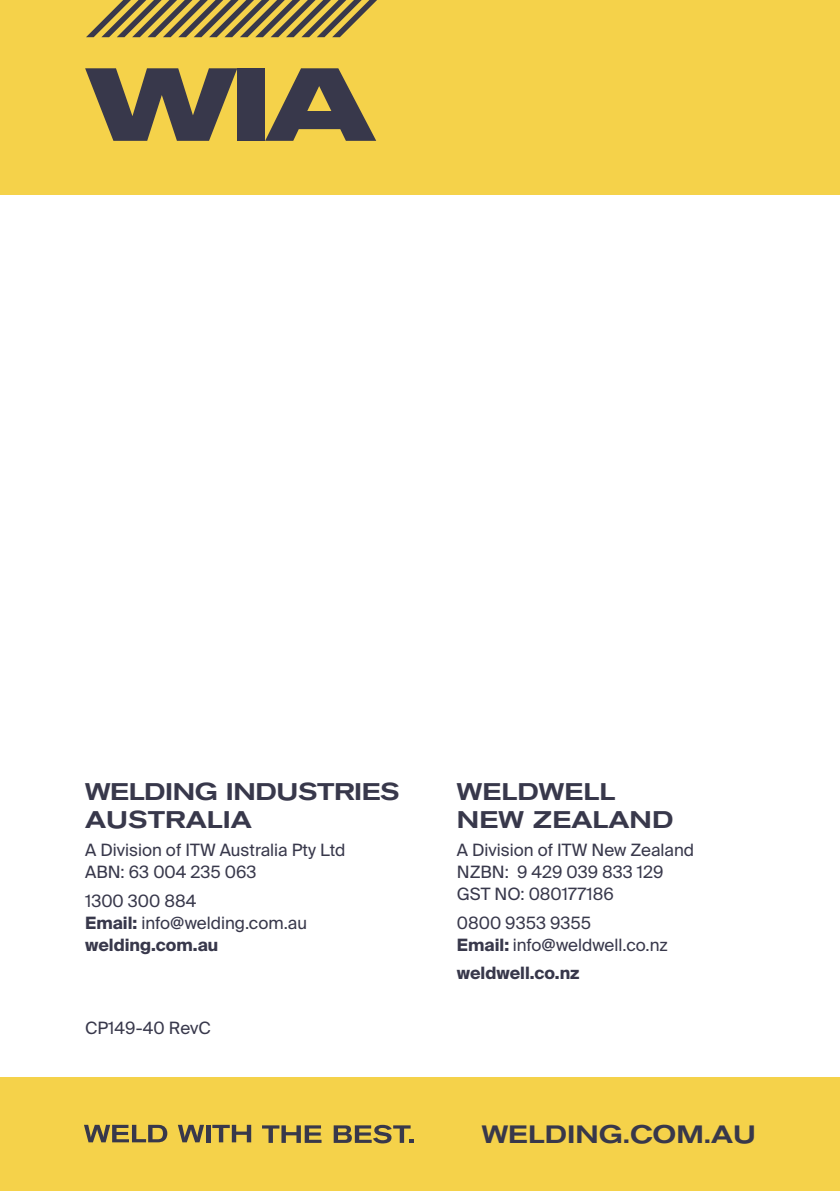
<style>
.page{position:relative;width:840px;height:1191px;background:#fff}
.page>*{position:absolute;margin:0;border:0;box-sizing:border-box;transform-origin:0 0}
.t1{font:500 expanded 25px "Akzidenz Grotesk BE";color:#38384b}
.t2{font:500 expanded 24px/28px "Akzidenz Grotesk BE";letter-spacing:-.02em;color:#38384b}
.t3{font:500 expanded 24px/28px "Akzidenz Grotesk BE";color:#38384b}
.t4{font:17px/22px "Suisse Intl";color:#38384b}
.t5{font:700 17px "Suisse Intl";color:#38384b}
.s1{font-weight:700}
</style>
<div class="page">
<div style="left:0;top:0;width:839px;height:195px;background:#f5d24a"></div>
<div style="left:0;top:1077px;width:839px;height:114px;background:#f5d24a"></div>
<svg style="left:85px;top:68px;width:152px;height:73px"></svg>
<div style="left:237px;top:68px;width:28px;height:73px;background:#38384b"></div>
<svg style="left:265px;top:68px;width:111px;height:73px"></svg>
<svg style="left:84px;top:1124px;width:83px;height:18px"></svg>
<svg style="left:178px;top:1124px;width:26px;height:18px"></svg>
<hr style="left:206px;top:1124px;width:4px;height:18px;background:#38384b">
<svg style="left:212px;top:1124px;width:39px;height:18px"></svg>
<svg style="left:262px;top:1125px;width:59px;height:17px"></svg>
<svg style="left:333px;top:1124px;width:80px;height:19px"></svg>
<svg style="left:86px;top:0;width:291px;height:37px"></svg>
<h2 class="t2" style="left:85px;top:777px;width:316px">WELDING INDUSTRIES<br>AUSTRALIA</h2>
<p class="t4" style="left:85px;top:839px;width:261px">A Division of ITW Australia Pty Ltd<br>ABN: 63 004 235 063</p>
<p class="t4" style="left:85px;top:890px;width:223px">1300 300 884<br><span class="s1">Email:</span> info@welding.com.au <span class="s1">welding.com.au</span></p>
<p class="t4" style="left:85px;top:1016px;width:127px">CP149-40 RevC</p>
<h2 class="t3" style="left:456px;top:777px;width:218px">WELDWELL<br>NEW ZEALAND</h2>
<p class="t4" style="left:456px;top:839px;width:239px">A Division of ITW New Zealand<br>NZBN: 9 429 039 833 129<br>GST NO: 080177186</p>
<p class="t4" style="left:456px;top:912px;width:212px">0800 9353 9355<br><span class="s1">Email:</span> info@weldwell.co.nz</p>
<p class="t5" style="left:456px;top:963px;width:124px">weldwell.co.nz</p>
<h1 class="t1" style="left:481px;top:1119px;width:276px">WELDING.COM.AU</h1>
</div>
